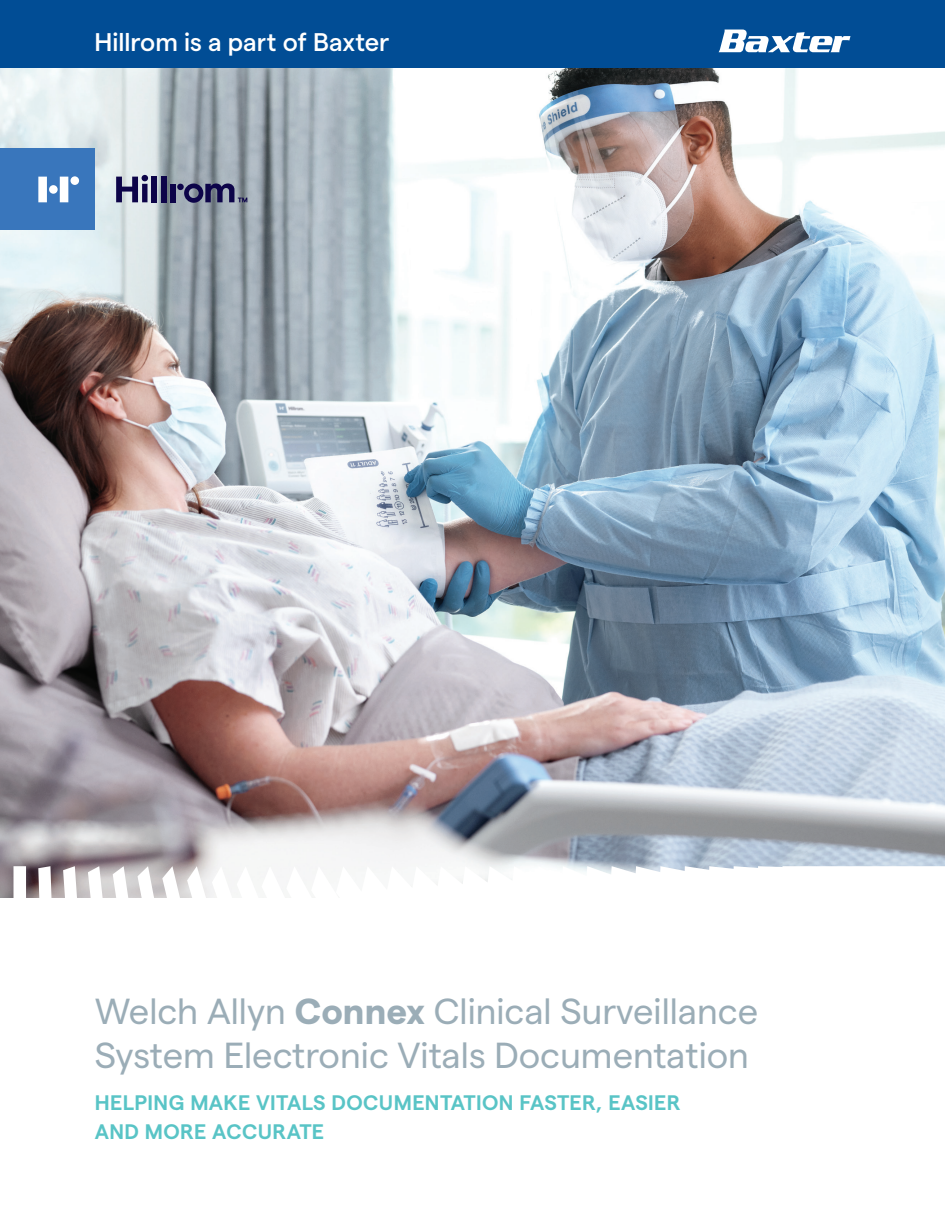
<style>
.page{position:relative;width:945px;height:1215px;background:#fff}
.page>*{position:absolute;margin:0;border:0;box-sizing:border-box;transform-origin:0 0}
.t1{font:36.15px/43.5px "Matter";color:#9badb7}
.t2{font:500 25.5px "Matter";color:#fff}
.t3{font:600 21px/28.5px "Matter";letter-spacing:.02em;color:#59c4c6}
.s1{font-weight:700}
</style>
<div class="page">
<img style="left:0;top:0;width:945px;height:898px">
<div style="left:0;top:149px;width:33px;height:81px;background:#3976bc"></div>
<svg style="left:13px;top:866px;width:932px;height:32px"></svg>
<div style="left:1px;top:0;width:944px;height:68px;background:#014d95"></div>
<svg style="left:719px;top:30px;width:132px;height:22px"></svg>
<div style="left:13px;top:149px;width:81px;height:81px;background:#3976bc"></div>
<svg style="left:38px;top:177px;width:9px;height:25px"></svg>
<svg style="left:60px;top:177px;width:8px;height:25px"></svg>
<div style="left:71px;top:176px;width:8px;height:9px;background:#fff;border-radius:50%"></div>
<div style="left:152px;top:176px;width:5px;height:26px;background:#0d0449"></div>
<div style="left:161px;top:176px;width:5px;height:26px;background:#0d0449"></div>
<div style="left:171px;top:184px;width:5px;height:18px;background:#0d0449"></div>
<div style="left:177px;top:184px;width:7px;height:6px;background:#0d0449;border-radius:50%"></div>
<svg style="left:116px;top:175px;width:32px;height:27px"></svg>
<div style="left:49px;top:185px;width:9px;height:9px;background:#fff;border-radius:50%"></div>
<svg style="left:184px;top:184px;width:63px;height:19px"></svg>
<p class="t2" style="left:94px;top:23px;width:296px">Hillrom is a part of Baxter</p>
<p class="t1" style="left:95px;top:987px;width:665px">Welch Allyn <span class="s1">Connex</span> Clinical Surveillance<br>System Electronic Vitals Documentation</p>
<p class="t3" style="left:95px;top:1087px;width:587px">HELPING MAKE VITALS DOCUMENTATION FASTER, EASIER<br>AND MORE ACCURATE</p>
</div>
